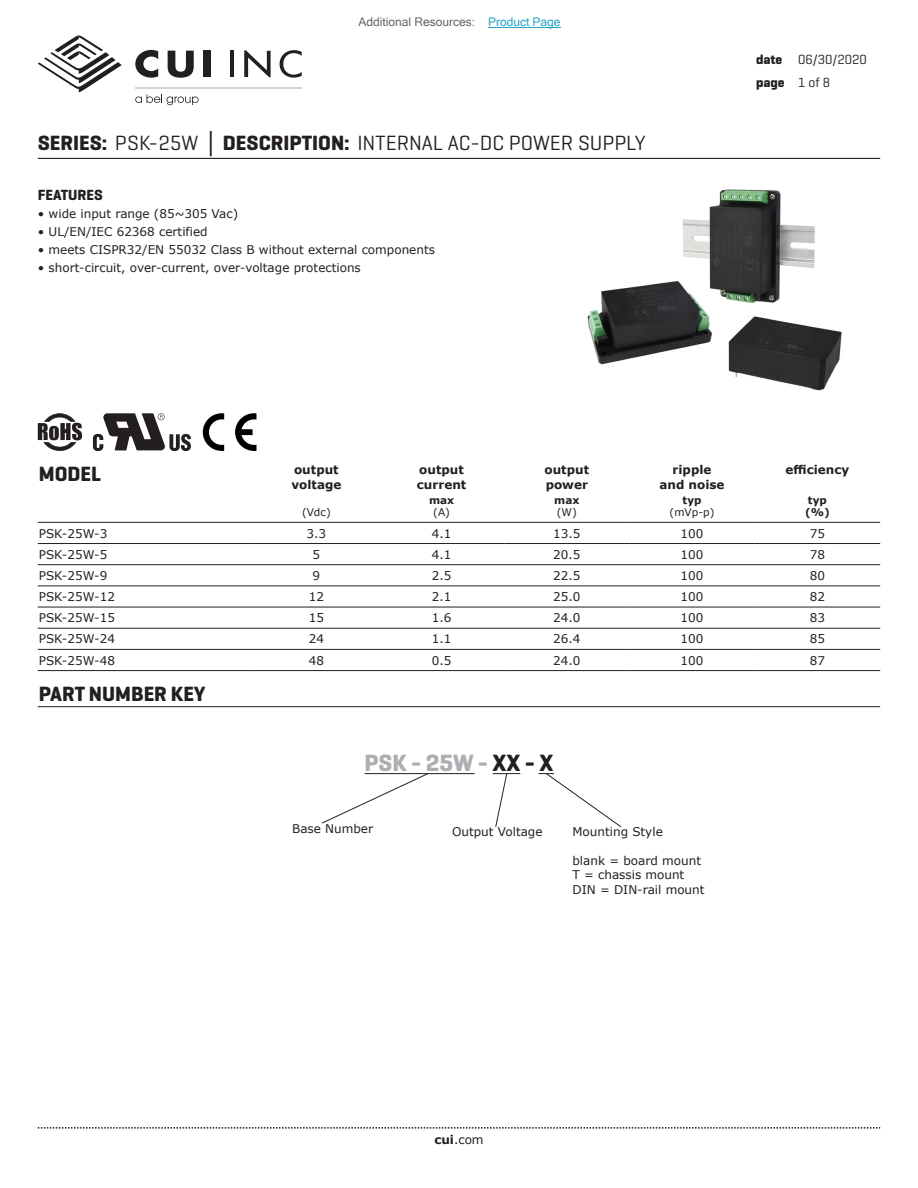
<style>
.page{position:relative;width:918px;height:1188px;background:#fff}
.page>*{position:absolute;margin:0;border:0;box-sizing:border-box;transform-origin:0 0}
.t1{font:700 24px "Geogrotesque";color:#adaeb2}
.t2{font:21px "Geogrotesque";color:#231f20}
.t3{font:700 21px "Geogrotesque";color:#231f20}
.t4{font:700 15px "Geogrotesque";color:#231f20}
.t5{font:13.5px/22.5px "Geogrotesque";color:#231f20}
.t6{font:12px/14.4px "Verdana";color:#231f20}
.t7{font:700 12px/14.4px "Verdana";color:#231f20}
.t8{font:12px "Microsoft Sans Serif";color:#63676b}
.t9{font:10.5px "Verdana";color:#231f20}
.t10{font:700 10.5px/12.6px "Verdana";color:#231f20}
.s1{color:#23a4c6}
.s2{font-weight:700}
.s3{font-family:"Verdana";font-weight:700}
.s4{color:#231f20}
</style>
<div class="page">
<svg style="left:38px;top:1127px;width:842px;height:2px"></svg>
<hr style="left:38px;top:158px;width:842px;height:1px;background:#231f20">
<svg style="left:38px;top:35px;width:84px;height:58px"></svg>
<hr style="left:230px;top:51px;width:4px;height:26px;background:#231f20">
<svg style="left:244px;top:50px;width:27px;height:27px"></svg>
<svg style="left:280px;top:50px;width:22px;height:28px"></svg>
<svg style="left:135px;top:50px;width:23px;height:28px"></svg>
<svg style="left:168px;top:51px;width:26px;height:27px"></svg>
<div style="left:203px;top:51px;width:8px;height:26px;background:#231f20"></div>
<svg style="left:135px;top:94px;width:64px;height:11px"></svg>
<hr style="left:135px;top:88px;width:167px;height:1px;background:#231f20">
<hr style="left:38px;top:522px;width:216px;height:1px;background:#231f20">
<hr style="left:254px;top:522px;width:125px;height:1px;background:#231f20">
<hr style="left:379px;top:522px;width:125px;height:1px;background:#231f20">
<hr style="left:504px;top:522px;width:125px;height:1px;background:#231f20">
<hr style="left:629px;top:522px;width:126px;height:1px;background:#231f20">
<hr style="left:755px;top:522px;width:125px;height:1px;background:#231f20">
<hr style="left:38px;top:543px;width:216px;height:1px;background:#231f20">
<hr style="left:254px;top:543px;width:125px;height:1px;background:#231f20">
<hr style="left:379px;top:543px;width:125px;height:1px;background:#231f20">
<hr style="left:504px;top:543px;width:125px;height:1px;background:#231f20">
<hr style="left:629px;top:543px;width:126px;height:1px;background:#231f20">
<hr style="left:755px;top:543px;width:125px;height:1px;background:#231f20">
<hr style="left:38px;top:564px;width:216px;height:1px;background:#231f20">
<hr style="left:254px;top:564px;width:125px;height:1px;background:#231f20">
<hr style="left:379px;top:564px;width:125px;height:1px;background:#231f20">
<hr style="left:504px;top:564px;width:125px;height:1px;background:#231f20">
<hr style="left:629px;top:564px;width:126px;height:1px;background:#231f20">
<hr style="left:755px;top:564px;width:125px;height:1px;background:#231f20">
<hr style="left:38px;top:586px;width:216px;height:1px;background:#231f20">
<hr style="left:254px;top:586px;width:125px;height:1px;background:#231f20">
<hr style="left:379px;top:586px;width:125px;height:1px;background:#231f20">
<hr style="left:504px;top:586px;width:125px;height:1px;background:#231f20">
<hr style="left:629px;top:586px;width:126px;height:1px;background:#231f20">
<hr style="left:755px;top:586px;width:125px;height:1px;background:#231f20">
<hr style="left:38px;top:607px;width:216px;height:1px;background:#231f20">
<hr style="left:254px;top:607px;width:125px;height:1px;background:#231f20">
<hr style="left:379px;top:607px;width:125px;height:1px;background:#231f20">
<hr style="left:504px;top:607px;width:125px;height:1px;background:#231f20">
<hr style="left:629px;top:607px;width:126px;height:1px;background:#231f20">
<hr style="left:755px;top:607px;width:125px;height:1px;background:#231f20">
<hr style="left:38px;top:628px;width:216px;height:1px;background:#231f20">
<hr style="left:254px;top:628px;width:125px;height:1px;background:#231f20">
<hr style="left:379px;top:628px;width:125px;height:1px;background:#231f20">
<hr style="left:504px;top:628px;width:125px;height:1px;background:#231f20">
<hr style="left:629px;top:628px;width:126px;height:1px;background:#231f20">
<hr style="left:755px;top:628px;width:125px;height:1px;background:#231f20">
<hr style="left:38px;top:649px;width:216px;height:1px;background:#231f20">
<hr style="left:254px;top:649px;width:125px;height:1px;background:#231f20">
<hr style="left:379px;top:649px;width:125px;height:1px;background:#231f20">
<hr style="left:504px;top:649px;width:125px;height:1px;background:#231f20">
<hr style="left:629px;top:649px;width:126px;height:1px;background:#231f20">
<hr style="left:755px;top:649px;width:125px;height:1px;background:#231f20">
<hr style="left:38px;top:670px;width:216px;height:1px;background:#231f20">
<hr style="left:254px;top:670px;width:125px;height:1px;background:#231f20">
<hr style="left:379px;top:670px;width:125px;height:1px;background:#231f20">
<hr style="left:504px;top:670px;width:125px;height:1px;background:#231f20">
<hr style="left:629px;top:670px;width:126px;height:1px;background:#231f20">
<hr style="left:755px;top:670px;width:125px;height:1px;background:#231f20">
<hr style="left:38px;top:706px;width:842px;height:1px;background:#231f20">
<hr style="left:365px;top:773px;width:110px;height:1px;background:#231f20">
<svg style="left:321px;top:773px;width:108px;height:51px"></svg>
<svg style="left:93px;top:413px;width:98px;height:38px"></svg>
<svg style="left:38px;top:413px;width:44px;height:38px"></svg>
<svg style="left:203px;top:413px;width:53px;height:38px"></svg>
<svg style="left:493px;top:773px;width:27px;height:54px"></svg>
<svg style="left:538px;top:773px;width:84px;height:55px"></svg>
<img style="left:587px;top:189px;width:255px;height:202px">
<hr style="left:488px;top:27px;width:73px;height:1px;background:#23a4c6">
<p class="t8" style="left:358px;top:15px;width:204px">Additional Resources: <span class="s1">Product Page</span></p>
<h2 class="t2" style="left:38px;top:130px;width:609px"><span class="s2">SERIES:</span> PSK-25W <span class="s3">│</span> <span class="s2">DESCRIPTION:</span> INTERNAL AC-DC POWER SUPPLY</h2>
<p class="t4" style="left:38px;top:186px;width:67px">FEATURES</p>
<p class="t6" style="left:38px;top:207px;width:202px">• wide input range (85~305 Vac)</p>
<p class="t6" style="left:38px;top:225px;width:171px">• UL/EN/IEC 62368 certified</p>
<p class="t6" style="left:38px;top:243px;width:399px">• meets CISPR32/EN 55032 Class B without external components</p>
<p class="t6" style="left:38px;top:261px;width:325px">• short-circuit, over-current, over-voltage protections</p>
<p class="t5" style="left:756px;top:48px;width:112px"><span class="s2">date</span> 06/30/2020 <span class="s2">page</span> 1 of 8</p>
<h2 class="t3" style="left:39px;top:461px;width:64px">MODEL</h2>
<p class="t7" style="left:291px;top:462px;width:51px">output voltage</p>
<p class="t7" style="left:417px;top:462px;width:51px">output current</p>
<p class="t7" style="left:545px;top:462px;width:46px">output power</p>
<p class="t7" style="left:660px;top:462px;width:67px;text-align:center">ripple and noise</p>
<p class="t7" style="left:786px;top:462px;width:65px">efficiency</p>
<p class="t9" style="left:302px;top:505px;width:30px">(Vdc)</p>
<p class="t10" style="left:683px;top:493px;width:20px">typ</p>
<p class="t9" style="left:670px;top:505px;width:46px">(mVp-p)</p>
<p class="t10" style="left:805px;top:493px;width:26px">typ (%)</p>
<p class="t10" style="left:429px;top:493px;width:27px">max</p>
<p class="t9" style="left:433px;top:505px;width:18px">(A)</p>
<p class="t10" style="left:554px;top:493px;width:27px">max</p>
<p class="t9" style="left:557px;top:505px;width:21px">(W)</p>
<p class="t6" style="left:39px;top:526px;width:70px">PSK-25W-3</p>
<p class="t6" style="left:307px;top:526px;width:21px">3.3</p>
<p class="t6" style="left:432px;top:526px;width:21px">4.1</p>
<p class="t6" style="left:553px;top:526px;width:29px">13.5</p>
<p class="t6" style="left:681px;top:526px;width:24px">100</p>
<p class="t6" style="left:810px;top:526px;width:17px">75</p>
<p class="t6" style="left:39px;top:547px;width:70px">PSK-25W-5</p>
<p class="t6" style="left:313px;top:547px;width:9px">5</p>
<p class="t6" style="left:432px;top:547px;width:21px">4.1</p>
<p class="t6" style="left:553px;top:547px;width:29px">20.5</p>
<p class="t6" style="left:681px;top:547px;width:24px">100</p>
<p class="t6" style="left:810px;top:547px;width:17px">78</p>
<p class="t6" style="left:39px;top:568px;width:70px">PSK-25W-9</p>
<p class="t6" style="left:313px;top:568px;width:9px">9</p>
<p class="t6" style="left:432px;top:568px;width:21px">2.5</p>
<p class="t6" style="left:553px;top:568px;width:29px">22.5</p>
<p class="t6" style="left:681px;top:568px;width:24px">100</p>
<p class="t6" style="left:810px;top:568px;width:17px">80</p>
<p class="t6" style="left:39px;top:589px;width:78px">PSK-25W-12</p>
<p class="t6" style="left:309px;top:589px;width:17px">12</p>
<p class="t6" style="left:432px;top:589px;width:21px">2.1</p>
<p class="t6" style="left:553px;top:589px;width:29px">25.0</p>
<p class="t6" style="left:681px;top:589px;width:24px">100</p>
<p class="t6" style="left:810px;top:589px;width:17px">82</p>
<p class="t6" style="left:39px;top:611px;width:78px">PSK-25W-15</p>
<p class="t6" style="left:309px;top:611px;width:17px">15</p>
<p class="t6" style="left:432px;top:611px;width:21px">1.6</p>
<p class="t6" style="left:553px;top:611px;width:29px">24.0</p>
<p class="t6" style="left:681px;top:611px;width:24px">100</p>
<p class="t6" style="left:810px;top:611px;width:17px">83</p>
<p class="t6" style="left:39px;top:632px;width:78px">PSK-25W-24</p>
<p class="t6" style="left:309px;top:632px;width:17px">24</p>
<p class="t6" style="left:432px;top:632px;width:21px">1.1</p>
<p class="t6" style="left:553px;top:632px;width:29px">26.4</p>
<p class="t6" style="left:681px;top:632px;width:24px">100</p>
<p class="t6" style="left:810px;top:632px;width:17px">85</p>
<p class="t6" style="left:39px;top:653px;width:78px">PSK-25W-48</p>
<p class="t6" style="left:309px;top:653px;width:17px">48</p>
<p class="t6" style="left:432px;top:653px;width:21px">0.5</p>
<p class="t6" style="left:553px;top:653px;width:29px">24.0</p>
<p class="t6" style="left:681px;top:653px;width:24px">100</p>
<p class="t6" style="left:810px;top:653px;width:17px">87</p>
<h2 class="t3" style="left:39px;top:680px;width:168px">PART NUMBER KEY</h2>
<h1 class="t1" style="left:365px;top:748px;width:190px">PSK - 25W - <span class="s4">XX - X</span></h1>
<p class="t6" style="left:292px;top:821px;width:83px">Base Number</p>
<p class="t6" style="left:452px;top:824px;width:92px">Output Voltage</p>
<p class="t6" style="left:573px;top:824px;width:92px">Mounting Style</p>
<p class="t6" style="left:573px;top:853px;width:134px">blank = board mount<br>T = chassis mount<br>DIN = DIN-rail mount</p>
<p class="t6" style="left:434px;top:1132px;width:51px"><span class="s2">cui</span>.com</p>
</div>
